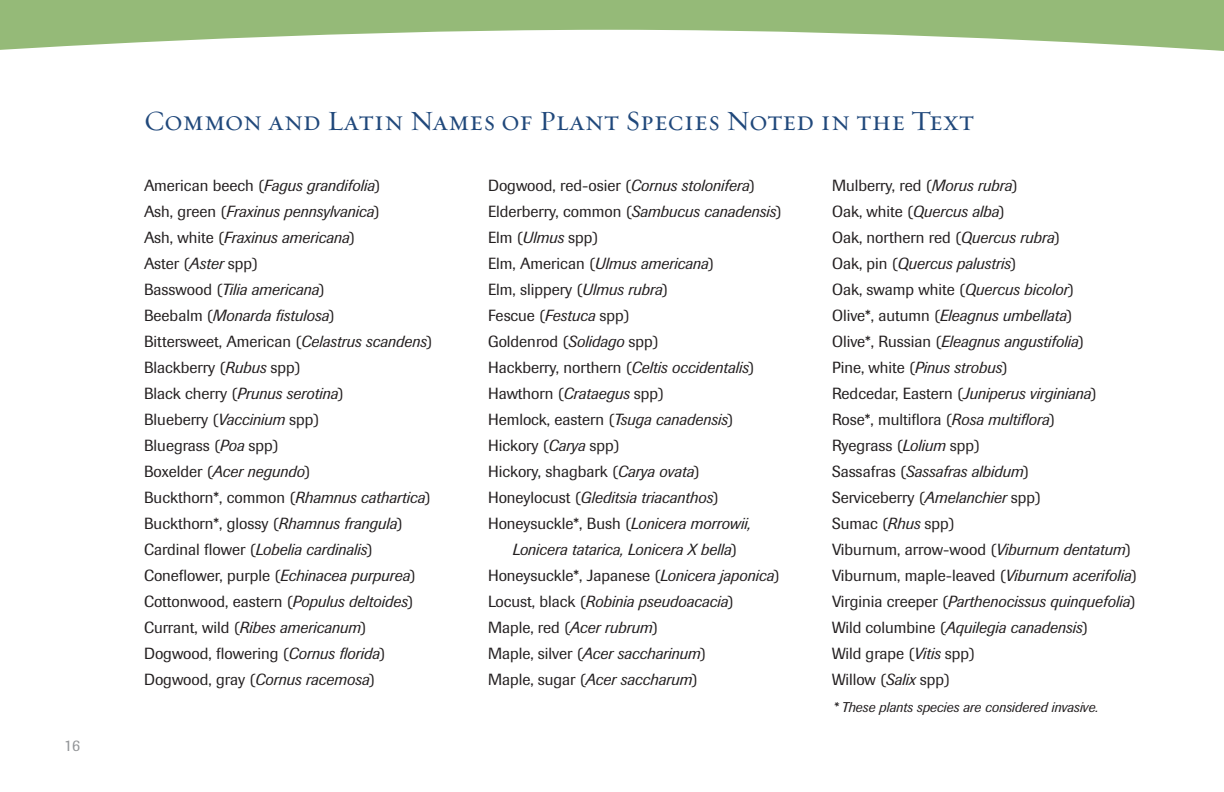
<style>
.page{position:relative;width:1224px;height:792px;background:#fff}
.page>*{position:absolute;margin:0;border:0;box-sizing:border-box;transform-origin:0 0}
.t1{font:28px "Oakleaf Small Caps Roman";color:#20487b}
.t2{font:16px/26px "Imago";color:#231f20}
.t3{font:italic 16px "Imago";color:#231f20}
.t4{font:16px "Imago";color:#939598}
.t5{font:italic 14px "Imago";color:#231f20}
.s1{font-style:italic}
.s2{font-style:normal}
</style>
<div class="page">
<svg style="left:0;top:0;width:1224px;height:51px;fill:#95ba78"></svg>
<p class="t4" style="left:64px;top:739px;width:17px">16</p>
<h1 class="t1" style="left:144px;top:112px;width:832px">Common and Latin Names of Plant Species Noted in the Text</h1>
<p class="t2" style="left:144px;top:174px;width:289px">American beech (<span class="s1">Fagus grandifolia</span>)<br>Ash, green (<span class="s1">Fraxinus pennsylvanica</span>)<br>Ash, white (<span class="s1">Fraxinus americana</span>)<br>Aster (<span class="s1">Aster</span> spp)<br>Basswood (<span class="s1">Tilia americana</span>)<br>Beebalm (<span class="s1">Monarda fistulosa</span>)<br>Bittersweet, American (<span class="s1">Celastrus scandens</span>)<br>Blackberry (<span class="s1">Rubus</span> spp)<br>Black cherry (<span class="s1">Prunus serotina</span>)<br>Blueberry (<span class="s1">Vaccinium</span> spp)<br>Bluegrass (<span class="s1">Poa</span> spp)<br>Boxelder (<span class="s1">Acer negundo</span>)<br>Buckthorn*, common (<span class="s1">Rhamnus cathartica</span>)<br>Buckthorn*, glossy (<span class="s1">Rhamnus frangula</span>)<br>Cardinal flower (<span class="s1">Lobelia cardinalis</span>)<br>Coneflower, purple (<span class="s1">Echinacea purpurea</span>)<br>Cottonwood, eastern (<span class="s1">Populus deltoides</span>)<br>Currant, wild (<span class="s1">Ribes americanum</span>)<br>Dogwood, flowering (<span class="s1">Cornus florida</span>)<br>Dogwood, gray (<span class="s1">Cornus racemosa</span>)</p>
<p class="t2" style="left:488px;top:174px;width:268px">Dogwood, red-osier (<span class="s1">Cornus stolonifera</span>)</p>
<p class="t2" style="left:488px;top:200px;width:295px">Elderberry, common (<span class="s1">Sambucus canadensis</span>)</p>
<p class="t2" style="left:488px;top:226px;width:111px">Elm (<span class="s1">Ulmus</span> spp)</p>
<p class="t2" style="left:488px;top:252px;width:227px">Elm, American (<span class="s1">Ulmus americana</span>)</p>
<p class="t2" style="left:488px;top:278px;width:181px">Elm, slippery (<span class="s1">Ulmus rubra</span>)</p>
<p class="t2" style="left:488px;top:304px;width:143px">Fescue (<span class="s1">Festuca</span> spp)</p>
<p class="t2" style="left:488px;top:330px;width:172px">Goldenrod (<span class="s1">Solidago</span> spp)</p>
<p class="t2" style="left:488px;top:356px;width:267px">Hackberry, northern (<span class="s1">Celtis occidentalis</span>)</p>
<p class="t2" style="left:488px;top:382px;width:177px">Hawthorn (<span class="s1">Crataegus</span> spp)</p>
<p class="t2" style="left:488px;top:408px;width:246px">Hemlock, eastern (<span class="s1">Tsuga canadensis</span>)</p>
<p class="t2" style="left:488px;top:434px;width:133px">Hickory (<span class="s1">Carya</span> spp)</p>
<p class="t2" style="left:488px;top:460px;width:213px">Hickory, shagbark (<span class="s1">Carya ovata</span>)</p>
<p class="t3" style="left:488px;top:492px;width:232px"><span class="s2">Honeylocust (</span>Gleditsia triacanthos<span class="s2">)</span></p>
<p class="t2" style="left:488px;top:512px;width:264px">Honeysuckle*, Bush (<span class="s1">Lonicera morrowii,</span></p>
<p class="t3" style="left:512px;top:544px;width:226px">Lonicera tatarica, Lonicera X bella<span class="s2">)</span></p>
<p class="t2" style="left:488px;top:564px;width:293px">Honeysuckle*, Japanese (<span class="s1">Lonicera japonica</span>)</p>
<p class="t3" style="left:488px;top:596px;width:247px"><span class="s2">Locust, black (</span>Robinia pseudoacacia<span class="s2">)</span></p>
<p class="t2" style="left:488px;top:616px;width:171px">Maple, red (<span class="s1">Acer rubrum</span>)</p>
<p class="t3" style="left:488px;top:648px;width:219px"><span class="s2">Maple, silver (</span>Acer saccharinum<span class="s2">)</span></p>
<p class="t2" style="left:488px;top:668px;width:211px">Maple, sugar (<span class="s1">Acer saccharum</span>)</p>
<p class="t2" style="left:832px;top:174px;width:306px">Mulberry, red (<span class="s1">Morus rubra</span>)<br>Oak, white (<span class="s1">Quercus alba</span>)<br>Oak, northern red (<span class="s1">Quercus rubra</span>)<br>Oak, pin (<span class="s1">Quercus palustris</span>)<br>Oak, swamp white (<span class="s1">Quercus bicolor</span>)<br>Olive*, autumn (<span class="s1">Eleagnus umbellata</span>)<br>Olive*, Russian (<span class="s1">Eleagnus angustifolia</span>)<br>Pine, white (<span class="s1">Pinus strobus</span>)<br>Redcedar, Eastern (<span class="s1">Juniperus virginiana</span>)<br>Rose*, multiflora (<span class="s1">Rosa multiflora</span>)<br>Ryegrass (<span class="s1">Lolium</span> spp)<br>Sassafras (<span class="s1">Sassafras albidum</span>)<br>Serviceberry (<span class="s1">Amelanchier</span> spp)<br>Sumac (<span class="s1">Rhus</span> spp)<br>Viburnum, arrow-wood (<span class="s1">Viburnum dentatum</span>)<br>Viburnum, maple-leaved (<span class="s1">Viburnum acerifolia</span>)<br>Virginia creeper (<span class="s1">Parthenocissus quinquefolia</span>)<br>Wild columbine (<span class="s1">Aquilegia canadensis</span>)<br>Wild grape (<span class="s1">Vitis</span> spp)<br>Willow (<span class="s1">Salix</span> spp)</p>
<p class="t5" style="left:833px;top:702px;width:267px">* These plants species are considered invasive.</p>
</div>
